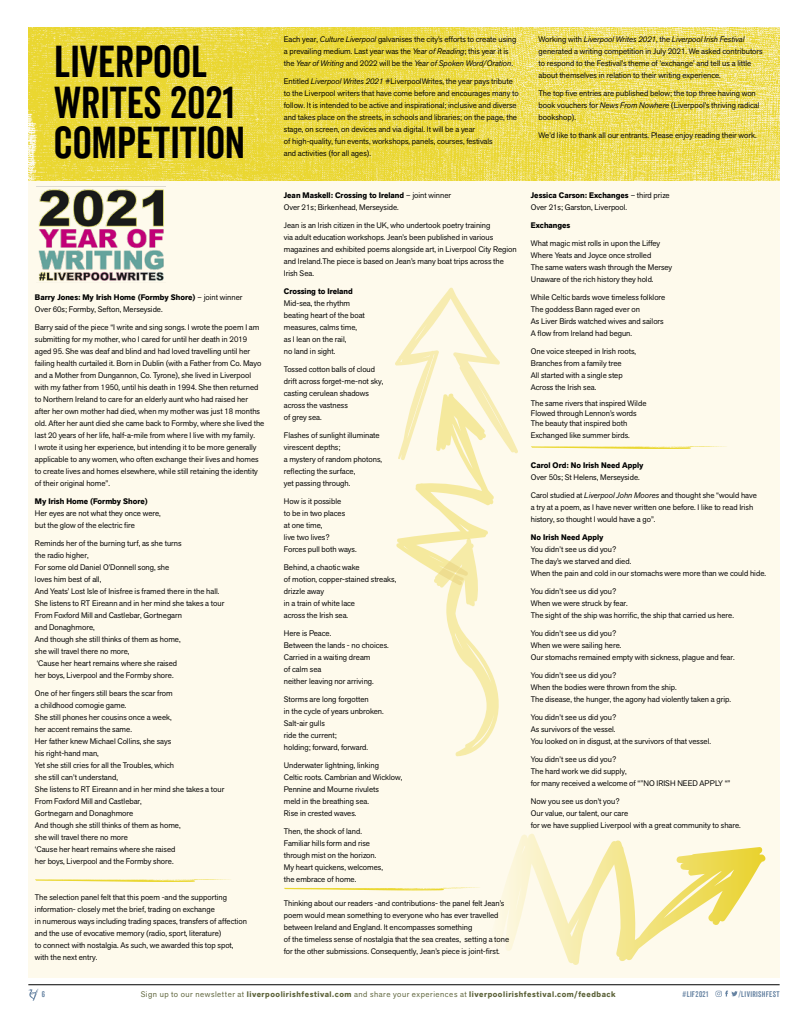
<style>
.page{position:relative;width:808px;height:1029px;background:#fff}
.page>*{position:absolute;margin:0;border:0;box-sizing:border-box;transform-origin:0 0}
.t1{font:43.6px/40.6px "Veneer Clean";color:#000}
.t2{font:8px/12px "Akzid Grtsk Next";color:#000}
.t3{font:700 8px "Akzid Grtsk Next";letter-spacing:.065em;color:#5d633a}
.t4{font:700 8px "Akzid Grtsk Next";color:#000}
.t5{font:8px "Veneer Clean";letter-spacing:.04em;color:#6683a2}
.s1{font-style:italic}
.s2{font-weight:700}
.s3{font-weight:400}
</style>
<div class="page">
<svg style="left:715px;top:991px;width:23px;height:6px"></svg>
<svg style="left:28px;top:989px;width:11px;height:12px"></svg>
<hr style="left:28px;top:985px;width:752px;height:1px;background:#000">
<div style="left:28px;top:28px;width:752px;height:950px;background:#fefaec"></div>
<svg style="left:35px;top:879px;width:196px;height:3px"></svg>
<img style="left:28px;top:27px;width:752px;height:153px">
<svg style="left:503px;top:834px;width:263px;height:131px"></svg>
<svg style="left:284px;top:887px;width:196px;height:3px"></svg>
<svg style="left:531px;top:446px;width:196px;height:3px"></svg>
<img style="left:36px;top:186px;width:129px;height:95px">
<svg style="left:395px;top:288px;width:123px;height:468px"></svg>
<h1 class="t1" style="left:54px;top:41px;width:192px">LIVERPOOL<br>WRITES 2021<br>COMPETITION</h1>
<p class="t2" style="left:284px;top:33px;width:234px">Each year, <span class="s1">Culture Liverpool</span> galvanises the city’s efforts to create using a prevailing medium. Last year was the <span class="s1">Year of Reading</span>; this year it is the <span class="s1">Year of Writing</span> and 2022 will be the <span class="s1">Year of Spoken Word/Oration</span>.</p>
<p class="t2" style="left:284px;top:75px;width:236px">Entitled <span class="s1">Liverpool Writes 2021</span> #LiverpoolWrites, the year pays tribute to the Liverpool writers that have come before and encourages many to follow. It is intended to be active and inspirational; inclusive and diverse and takes place on the streets, in schools and libraries; on the page, the stage, on screen, on devices and via digital. It will be a year<br>of high-quality, fun events, workshops, panels, courses, festivals<br>and activities (for all ages).</p>
<p class="t2" style="left:539px;top:33px;width:225px">Working with <span class="s1">Liverpool Writes 2021</span>, the <span class="s1">Liverpool Irish Festival </span>generated a writing competition in July 2021. We asked contributors to respond to the Festival’s theme of ‘exchange’ and tell us a little about themselves in relation to their writing experience.</p>
<p class="t2" style="left:539px;top:87px;width:222px">The top five entries are published below; the top three having won book vouchers for <span class="s1">News From Nowhere</span> (Liverpool’s thriving radical bookshop).</p>
<p class="t2" style="left:539px;top:129px;width:220px">We’d like to thank all our entrants. Please enjoy reading their work.</p>
<p class="t2" style="left:35px;top:291px;width:209px"><span class="s2">Barry Jones: My Irish Home (Formby Shore)</span> – joint winner<br>Over 60s; Formby, Sefton, Merseyside.</p>
<p class="t2" style="left:35px;top:321px;width:231px">Barry said of the piece “I write and sing songs. I wrote the poem I am submitting for my mother, who I cared for until her death in 2019 aged 95. She was deaf and blind and had loved travelling until her failing health curtailed it. Born in Dublin (with a Father from Co. Mayo and a Mother from Dungannon, Co. Tyrone), she lived in Liverpool with my father from 1950, until his death in 1994. She then returned to Northern Ireland to care for an elderly aunt who had raised her after her own mother had died, when my mother was just 18 months old. After her aunt died she came back to Formby, where she lived the last 20 years of her life, half-a-mile from where I live with my family.<br>I wrote it using her experience, but intending it to be more generally applicable to any women, who often exchange their lives and homes to create lives and homes elsewhere, while still retaining the identity of their original home”.</p>
<p class="t4" style="left:35px;top:496px;width:114px">My Irish Home (Formby Shore)</p>
<p class="t2" style="left:35px;top:507px;width:127px">Her eyes are not what they once were, but the glow of the electric fire</p>
<p class="t2" style="left:35px;top:537px;width:191px">Reminds her of the burning turf, as she turns<br>the radio higher,<br>For some old Daniel O’Donnell song, she<br>loves him best of all,<br>And Yeats’ Lost Isle of Inisfree is framed there in the hall.<br>She listens to RT Eireann and in her mind she takes a tour From Foxford Mill and Castlebar, Gortnegarn<br>and Donaghmore,<br>And though she still thinks of them as home,<br>she will travel there no more,<br>‘Cause her heart remains where she raised<br>her boys, Liverpool and the Formby shore.</p>
<p class="t2" style="left:35px;top:687px;width:191px">One of her fingers still bears the scar from<br>a childhood comogie game.<br>She still phones her cousins once a week,<br>her accent remains the same.<br>Her father knew Michael Collins, she says<br>his right-hand man,<br>Yet she still cries for all the Troubles, which<br>she still can’t understand,<br>She listens to RT Eireann and in her mind she takes a tour From Foxford Mill and Castlebar,<br>Gortnegarn and Donaghmore<br>And though she still thinks of them as home,<br>she will travel there no more<br>‘Cause her heart remains where she raised<br>her boys, Liverpool and the Formby shore.</p>
<p class="t2" style="left:35px;top:891px;width:214px">The selection panel felt that this poem -and the supporting information- closely met the brief, trading on exchange<br>in numerous ways including trading spaces, transfers of affection and the use of evocative memory (radio, sport, literature)<br>to connect with nostalgia. As such, we awarded this top spot, with the next entry.</p>
<p class="t2" style="left:284px;top:189px;width:169px"><span class="s2">Jean Maskell: Crossing to Ireland</span> – joint winner<br>Over 21s; Birkenhead, Merseyside.</p>
<p class="t2" style="left:284px;top:219px;width:234px">Jean is an Irish citizen in the UK, who undertook poetry training<br>via adult education workshops. Jean’s been published in various magazines and exhibited poems alongside art, in Liverpool City Region and Ireland.The piece is based on Jean’s many boat trips across the Irish Sea.</p>
<p class="t4" style="left:284px;top:286px;width:70px">Crossing to Ireland</p>
<p class="t2" style="left:284px;top:297px;width:83px">Mid-sea, the rhythm beating heart of the boat measures, calms time, as I lean on the rail,<br>no land in sight.</p>
<p class="t2" style="left:284px;top:363px;width:101px">Tossed cotton balls of cloud drift across forget-me-not sky, casting cerulean shadows across the vastness<br>of grey sea.</p>
<p class="t2" style="left:284px;top:429px;width:100px">Flashes of sunlight illuminate virescent depths;<br>a mystery of random photons, reflecting the surface,<br>yet passing through.</p>
<p class="t2" style="left:284px;top:495px;width:74px">How is it possible<br>to be in two places<br>at one time,<br>live two lives?<br>Forces pull both ways.</p>
<p class="t2" style="left:284px;top:561px;width:114px">Behind, a chaotic wake<br>of motion, copper-stained streaks, drizzle away<br>in a train of white lace<br>across the Irish sea.</p>
<p class="t2" style="left:284px;top:627px;width:106px">Here is Peace.<br>Between the lands - no choices.<br>Carried in a waiting dream<br>of calm sea<br>neither leaving nor arriving.</p>
<p class="t2" style="left:284px;top:693px;width:101px">Storms are long forgotten<br>in the cycle of years unbroken.<br>Salt-air gulls<br>ride the current;<br>holding; forward, forward.</p>
<p class="t2" style="left:284px;top:759px;width:120px">Underwater lightning, linking<br>Celtic roots. Cambrian and Wicklow,<br>Pennine and Mourne rivulets<br>meld in the breathing sea.<br>Rise in crested waves.</p>
<p class="t2" style="left:284px;top:825px;width:101px">Then, the shock of land.<br>Familiar hills form and rise through mist on the horizon.<br>My heart quickens, welcomes, the embrace of home.</p>
<p class="t2" style="left:284px;top:897px;width:227px">Thinking about our readers -and contributions- the panel felt Jean’s poem would mean something to everyone who has ever travelled between Ireland and England. It encompasses something<br>of the timeless sense of nostalgia that the sea creates, setting a tone for the other submissions. Consequently, Jean’s piece is joint-first.</p>
<p class="t2" style="left:531px;top:189px;width:140px"><span class="s2">Jessica Carson: Exchanges</span> – third prize<br>Over 21s; Garston, Liverpool.</p>
<p class="t4" style="left:531px;top:220px;width:41px">Exchanges</p>
<p class="t2" style="left:531px;top:237px;width:143px">What magic mist rolls in upon the Liffey Where Yeats and Joyce once strolled<br>The same waters wash through the Mersey Unaware of the rich history they hold.</p>
<p class="t2" style="left:531px;top:291px;width:136px">While Celtic bards wove timeless folklore The goddess Bann raged ever on<br>As Liver Birds watched wives and sailors A flow from Ireland had begun.</p>
<p class="t2" style="left:531px;top:345px;width:107px">One voice steeped in Irish roots,<br>Branches from a family tree<br>All started with a single step<br>Across the Irish sea.</p>
<p class="t2" style="left:531px;top:398px;width:117px;line-height:10px">The same rivers that inspired Wilde<br>Flowed through Lennon’s words<br>The beauty that inspired both</p>
<p class="t2" style="left:531px;top:429px;width:100px">Exchanged like summer birds.</p>
<p class="t4" style="left:531px;top:460px;width:114px">Carol Ord: No Irish Need Apply</p>
<p class="t2" style="left:531px;top:471px;width:110px">Over 50s; St Helens, Merseyside.</p>
<p class="t2" style="left:531px;top:489px;width:227px">Carol studied at <span class="s1">Liverpool John Moores</span> and thought she “would have a try at a poem, as I have never written one before. I like to read Irish history, so thought I would have a go”.</p>
<p class="t4" style="left:531px;top:532px;width:74px">No Irish Need Apply</p>
<p class="t2" style="left:531px;top:543px;width:237px">You didn’t see us did you?<br>The day’s we starved and died.<br>When the pain and cold in our stomachs were more than we could hide.</p>
<p class="t2" style="left:531px;top:585px;width:205px">You didn’t see us did you?<br>When we were struck by fear.<br>The sight of the ship was horrific, the ship that carried us here.</p>
<p class="t2" style="left:531px;top:627px;width:205px">You didn’t see us did you?<br>When we were sailing here.<br>Our stomachs remained empty with sickness, plague and fear.</p>
<p class="t2" style="left:531px;top:669px;width:202px">You didn’t see us did you?<br>When the bodies were thrown from the ship.<br>The disease, the hunger, the agony had violently taken a grip.</p>
<p class="t2" style="left:531px;top:711px;width:182px">You didn’t see us did you?<br>As survivors of the vessel.<br>You looked on in disgust, at the survivors of that vessel.</p>
<p class="t2" style="left:531px;top:753px;width:201px">You didn’t see us did you?<br>The hard work we did supply,<br>for many received a welcome of “”NO IRISH NEED APPLY “”</p>
<p class="t2" style="left:531px;top:795px;width:212px">Now you see us don’t you?<br>Our value, our talent, our care<br>for we have supplied Liverpool with a great community to share.</p>
<p class="t5" style="left:42px;top:989px;width:5px">6</p>
<p class="t3" style="left:141px;top:989px;width:476px"><span class="s3">Sign up to our newsletter at</span> liverpoolirishfestival.com <span class="s3">and share your experiences at</span> liverpoolirishfestival.com/feedback</p>
<p class="t5" style="left:682px;top:989px;width:27px">#LIF2021</p>
<p class="t5" style="left:739px;top:989px;width:42px">/LIVIRISHFEST</p>
</div>
